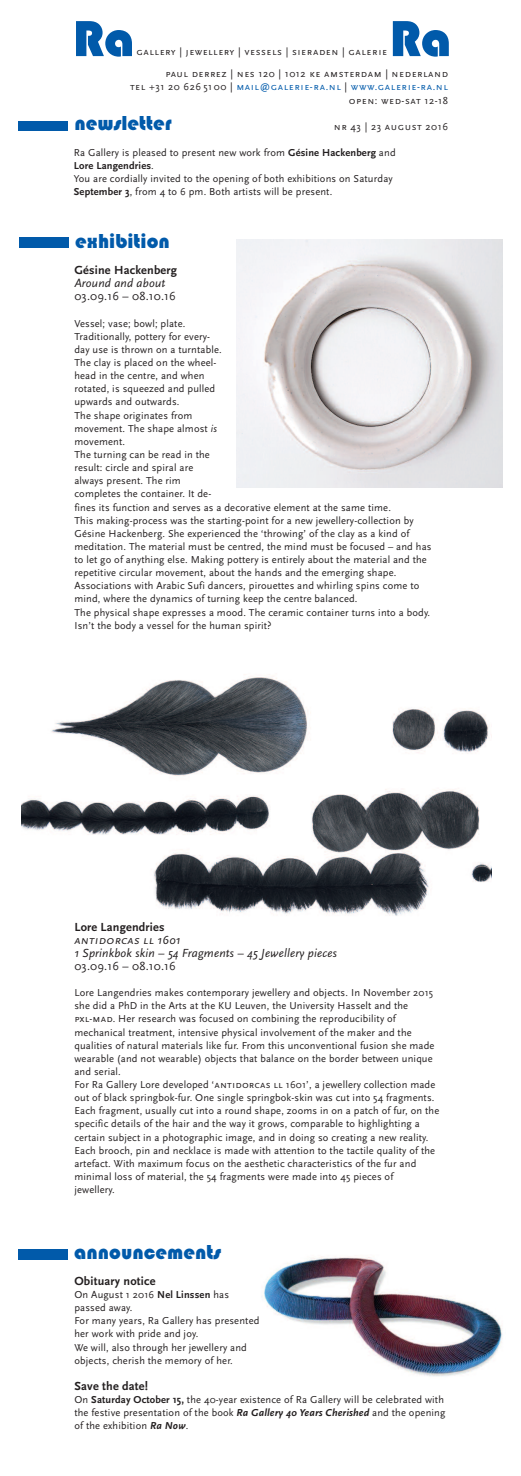
<style>
.page{position:relative;width:521px;height:1476px;background:#fff}
.page>*{position:absolute;margin:0;border:0;box-sizing:border-box;transform-origin:0 0}
.t1{font:52.5px "Bauhaus 93";color:#015aaa}
.t2{font:21px "Bauhaus 93";color:#015aaa}
.t3{font:italic 12.25px/13.1px "Scala Sans Pro";letter-spacing:.015em;color:#231f20}
.t4{font:700 12.25px "Scala Sans Pro";letter-spacing:.015em;color:#231f20}
.t5{font:12.25px "Scala Sans Pro";letter-spacing:.015em;color:#231f20}
.t6{font:10.5px/13.1px "Scala Sans Pro";letter-spacing:.015em;color:#231f20}
.t7{font:10.5px/13.1px "Scala Sans Pro";letter-spacing:.05em;color:#231f20;text-align:right}
.s1{color:#015aaa}
.s2{font-weight:700}
.s3{font-style:italic}
.s4{font-weight:700;font-style:italic}
</style>
<div class="page">
<div style="left:19px;top:121px;width:49px;height:9px;background:#015aaa"></div>
<div style="left:19px;top:1249px;width:49px;height:10px;background:#015aaa"></div>
<div style="left:20px;top:237px;width:49px;height:11px;background:#015aaa"></div>
<img style="left:264px;top:1256px;width:238px;height:121px">
<img style="left:236px;top:239px;width:266px;height:249px">
<img style="left:22px;top:677px;width:469px;height:239px">
<h1 class="t1" style="left:72px;top:7px;width:64px">Ra</h1>
<h1 class="t1" style="left:389px;top:7px;width:64px">Ra</h1>
<p class="t7" style="left:130px;top:69px;width:319px">paul derrez | nes 120 | 1012 ke amsterdam | nederland<br>tel +31 20 626 5100 | <span class="s1">mail@galerie-ra.nl</span> | <span class="s1">www.galerie-ra.nl </span>open: wed-sat 12-18</p>
<h2 class="t2" style="left:74px;top:110px;width:99px">newsletter</h2>
<p class="t6" style="left:334px;top:121px;width:116px">nr 43 | 23 august 2016</p>
<p class="t7" style="left:136px;top:46px;width:252px">gallery | jewellery | vessels | sieraden | galerie</p>
<p class="t6" style="left:74px;top:147px;width:323px">Ra Gallery is pleased to present new work from <span class="s2">Gésine Hackenberg</span> and <span class="s2">Lore Langendries</span>.<br>You are cordially invited to the opening of both exhibitions on Saturday <span class="s2">September 3</span>, from 4 to 6 pm. Both artists will be present.</p>
<h2 class="t2" style="left:75px;top:228px;width:96px">exhibition</h2>
<p class="t4" style="left:74px;top:266px;width:104px">Gésine Hackenberg</p>
<p class="t3" style="left:74px;top:278px;width:92px">Around and about</p>
<p class="t5" style="left:74px;top:292px;width:103px">03.09.16 – 08.10.16</p>
<p class="t6" style="left:74px;top:318px;width:359px">Vessel; vase; bowl; plate.<br>Traditionally, pottery for every-<br>day use is thrown on a turntable.<br>The clay is placed on the wheel-<br>head in the centre, and when<br>rotated, is squeezed and pulled<br>upwards and outwards.<br>The shape originates from<br>movement. The shape almost <span class="s3">is<br></span>movement.<br>The turning can be read in the<br>result: circle and spiral are<br>always present. The rim<br>completes the container. It de-<br>fines its function and serves as a decorative element at the same time.<br>This making-process was the starting-point for a new jewellery-collection by Gésine Hackenberg. She experienced the ‘throwing’ of the clay as a kind of meditation. The material must be centred, the mind must be focused – and has to let go of anything else. Making pottery is entirely about the material and the repetitive circular movement, about the hands and the emerging shape.<br>Associations with Arabic Sufi dancers, pirouettes and whirling spins come to mind, where the dynamics of turning keep the centre balanced.<br>The physical shape expresses a mood. The ceramic container turns into a body.<br>Isn’t the body a vessel for the human spirit?</p>
<p class="t4" style="left:74px;top:922px;width:92px">Lore Langendries</p>
<p class="t3" style="left:74px;top:934px;width:264px">antidorcas ll 1601<br>1 Sprinkbok skin – 54 Fragments – 45 Jewellery pieces</p>
<p class="t5" style="left:74px;top:962px;width:103px">03.09.16 – 08.10.16</p>
<p class="t6" style="left:74px;top:987px;width:366px">Lore Langendries makes contemporary jewellery and objects. In November 2015 she did a PhD in the Arts at the KU Leuven, the University Hasselt and the pxl-mad. Her research was focused on combining the reproducibility of mechanical treatment, intensive physical involvement of the maker and the qualities of natural materials like fur. From this unconventional fusion she made wearable (and not wearable) objects that balance on the border between unique and serial.<br>For Ra Gallery Lore developed ‘antidorcas ll 1601’, a jewellery collection made out of black springbok-fur. One single springbok-skin was cut into 54 fragments.<br>Each fragment, usually cut into a round shape, zooms in on a patch of fur, on the specific details of the hair and the way it grows, comparable to highlighting a certain subject in a photographic image, and in doing so creating a new reality.<br>Each brooch, pin and necklace is made with attention to the tactile quality of the artefact. With maximum focus on the aesthetic characteristics of the fur and minimal loss of material, the 54 fragments were made into 45 pieces of<br>jewellery.</p>
<h2 class="t2" style="left:74px;top:1239px;width:148px">announcements</h2>
<p class="t4" style="left:74px;top:1277px;width:83px">Obituary notice</p>
<p class="t6" style="left:74px;top:1289px;width:186px">On August 1 2016 <span class="s2">Nel Linssen</span> has passed away.<br>For many years, Ra Gallery has presented her work with pride and joy.<br>We will, also through her jewellery and objects, cherish the memory of her.</p>
<p class="t4" style="left:74px;top:1382px;width:75px">Save the date!</p>
<p class="t6" style="left:74px;top:1394px;width:372px">On <span class="s2">Saturday October 15,</span> the 40-year existence of Ra Gallery will be celebrated with the festive presentation of the book <span class="s4">Ra Gallery 40 Years Cherished</span> and the opening of the exhibition <span class="s4">Ra Now</span>.</p>
</div>
